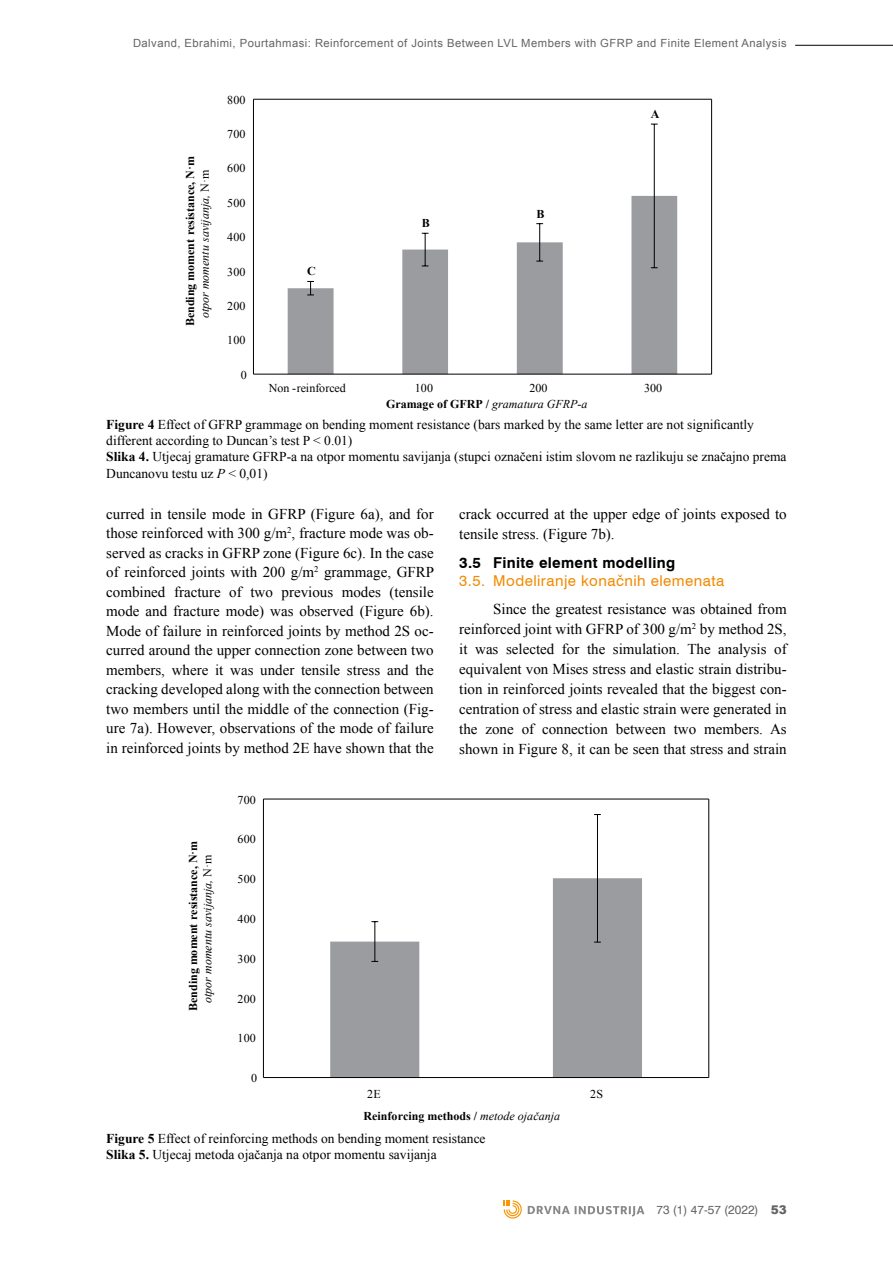
<style>
.page{position:relative;width:893px;height:1263px;background:#fff}
.page>*{position:absolute;margin:0;border:0;box-sizing:border-box;transform-origin:0 0}
.t1{font:15px/19.5px "Times New Roman";color:#000;text-align:justify}
.t2{font:15px "Swiss 721 BT";letter-spacing:.03em;color:#f18a00}
.t3{font:700 15px "Swiss 721 BT";letter-spacing:.02em;color:#000}
.t4{font:13.5px/16.2px "Times New Roman";color:#000}
.t5{font:700 12px/14.4px "Times New Roman";color:#000;text-align:center}
.t6{font:12px "Times New Roman";letter-spacing:.005em;color:#000}
.t7{font:italic 12px "Times New Roman";letter-spacing:.005em;color:#000}
.t8{font:12px "A Helvetica";color:#646365}
.t9{font:11.25px "Arial";letter-spacing:.04em;color:#646365}
.s1{font-weight:400;font-style:italic}
.s2{font-weight:400}
.s3{font-weight:700;font-style:normal}
.s4{font-weight:700}
.s5{font-style:italic}
.s6{font-family:"Arial";font-weight:900}
</style>
<div class="page">
<hr style="left:795px;top:45px;width:98px;height:1px;background:#000">
<svg style="left:528px;top:1206px;width:116px;height:10px"></svg>
<svg style="left:504px;top:1200px;width:18px;height:18px"></svg>
<svg style="left:288px;top:196px;width:389px;height:178px"></svg>
<svg style="left:307px;top:281px;width:7px;height:15px"></svg>
<hr style="left:425px;top:233px;width:1px;height:33px;background:#000">
<hr style="left:539px;top:224px;width:1px;height:37px;background:#000">
<hr style="left:654px;top:124px;width:1px;height:144px;background:#000">
<hr style="left:253px;top:99px;width:1px;height:275px;background:#000">
<hr style="left:253px;top:374px;width:459px;height:1px;background:#000">
<hr style="left:253px;top:99px;width:459px;height:1px;background:#000">
<hr style="left:711px;top:99px;width:1px;height:275px;background:#000">
<svg style="left:330px;top:878px;width:312px;height:199px"></svg>
<hr style="left:375px;top:922px;width:1px;height:39px;background:#000">
<hr style="left:597px;top:814px;width:1px;height:128px;background:#000">
<hr style="left:263px;top:799px;width:1px;height:278px;background:#000">
<hr style="left:263px;top:1077px;width:446px;height:1px;background:#000">
<hr style="left:263px;top:799px;width:446px;height:1px;background:#000">
<hr style="left:708px;top:799px;width:1px;height:278px;background:#000">
<p class="t9" style="left:133px;top:35px;width:655px">Dalvand, Ebrahimi, Pourtahmasi: Reinforcement of Joints Between LVL Members with GFRP and Finite Element Analysis</p>
<p class="t5" style="left:183px;top:326px;width:172px;rotate:-90deg">Bending moment resistance, N·m <span class="s1">otpor momentu savijanja,</span> <span class="s2">N·m</span></p>
<p class="t6" style="left:227px;top:92px;width:20px">800</p>
<p class="t6" style="left:227px;top:126px;width:20px">700</p>
<p class="t6" style="left:227px;top:160px;width:20px">600</p>
<p class="t6" style="left:227px;top:195px;width:20px">500</p>
<p class="t6" style="left:227px;top:229px;width:20px">400</p>
<p class="t6" style="left:227px;top:263px;width:20px">300</p>
<p class="t6" style="left:227px;top:298px;width:20px">200</p>
<p class="t6" style="left:227px;top:332px;width:20px">100</p>
<p class="t6" style="left:241px;top:366px;width:7px">0</p>
<p class="t5" style="left:307px;top:264px;width:10px">C</p>
<p class="t5" style="left:422px;top:216px;width:10px">B</p>
<p class="t5" style="left:536px;top:206px;width:10px">B</p>
<p class="t5" style="left:651px;top:107px;width:10px">A</p>
<p class="t6" style="left:269px;top:380px;width:79px">Non -reinforced</p>
<p class="t6" style="left:415px;top:380px;width:20px">100</p>
<p class="t6" style="left:529px;top:380px;width:20px">200</p>
<p class="t6" style="left:644px;top:380px;width:20px">300</p>
<p class="t7" style="left:386px;top:396px;width:203px"><span class="s3">Gramage of GFRP /</span> gramatura GFRP-a</p>
<p class="t4" style="left:106px;top:416px;width:682px"><span class="s4">Figure 4</span> Effect of GFRP grammage on bending moment resistance (bars marked by the same letter are not significantly different according to Duncan’s test P &lt; 0.01)<br><span class="s4">Slika 4.</span> Utjecaj gramature GFRP-a na otpor momentu savijanja (stupci označeni istim slovom ne razlikuju se značajno prema Duncanovu testu uz <span class="s5">P</span> &lt; 0,01)</p>
<p class="t1" style="left:106px;top:504px;width:329px">curred in tensile mode in GFRP (Figure 6a), and for those reinforced with 300 g/m<sup>2</sup>, fracture mode was ob&shy;served as cracks in GFRP zone (Figure 6c). In the case of reinforced joints with 200 g/m<sup>2</sup> grammage, GFRP combined fracture of two previous modes (tensile mode and fracture mode) was observed (Figure 6b).<br>Mode of failure in reinforced joints by method 2S oc&shy;curred around the upper connection zone between two members, where it was under tensile stress and the cracking developed along with the connection between two members until the middle of the connection (Fig&shy;ure 7a). However, observations of the mode of failure in reinforced joints by method 2E have shown that the</p>
<p class="t1" style="left:459px;top:503px;width:329px;line-height:20.1px">crack occurred at the upper edge of joints exposed to tensile stress. (Figure 7b).</p>
<p class="t3" style="left:459px;top:553px;width:217px">3.5 Finite element modelling</p>
<p class="t2" style="left:459px;top:570px;width:266px">3.5. Modeliranje konačnih elemenata</p>
<p class="t1" style="left:459px;top:598px;width:329px;line-height:20.1px;text-indent:34px">Since the greatest resistance was obtained from reinforced joint with GFRP of 300 g/m<sup>2</sup> by method 2S, it was selected for the simulation. The analysis of equivalent von Mises stress and elastic strain distribu&shy;tion in reinforced joints revealed that the biggest con&shy;centration of stress and elastic strain were generated in the zone of connection between two members. As shown in Figure 8, it can be seen that stress and strain</p>
<p class="t5" style="left:186px;top:1011px;width:172px;rotate:-90deg">Bending moment resistance, N·m <span class="s1">otpor momentu savijanja,</span> <span class="s2">N·m</span></p>
<p class="t6" style="left:238px;top:791px;width:20px">700</p>
<p class="t6" style="left:238px;top:831px;width:20px">600</p>
<p class="t6" style="left:238px;top:871px;width:20px">500</p>
<p class="t6" style="left:238px;top:911px;width:20px">400</p>
<p class="t6" style="left:238px;top:951px;width:20px">300</p>
<p class="t6" style="left:238px;top:990px;width:20px">200</p>
<p class="t6" style="left:238px;top:1030px;width:20px">100</p>
<p class="t6" style="left:251px;top:1070px;width:7px">0</p>
<p class="t6" style="left:367px;top:1086px;width:15px">2E</p>
<p class="t6" style="left:590px;top:1086px;width:14px">2S</p>
<p class="t5" style="left:364px;top:1108px;width:198px">Reinforcing methods / <span class="s1">metode ojačanja</span></p>
<p class="t4" style="left:106px;top:1130px;width:381px"><span class="s4">Figure 5</span> Effect of reinforcing methods on bending moment resistance<br><span class="s4">Slika 5.</span> Utjecaj metoda ojačanja na otpor momentu savijanja</p>
<p class="t8" style="left:656px;top:1202px;width:132px">73 (1) 47-57 (2022) <span class="s6">53</span></p>
</div>
